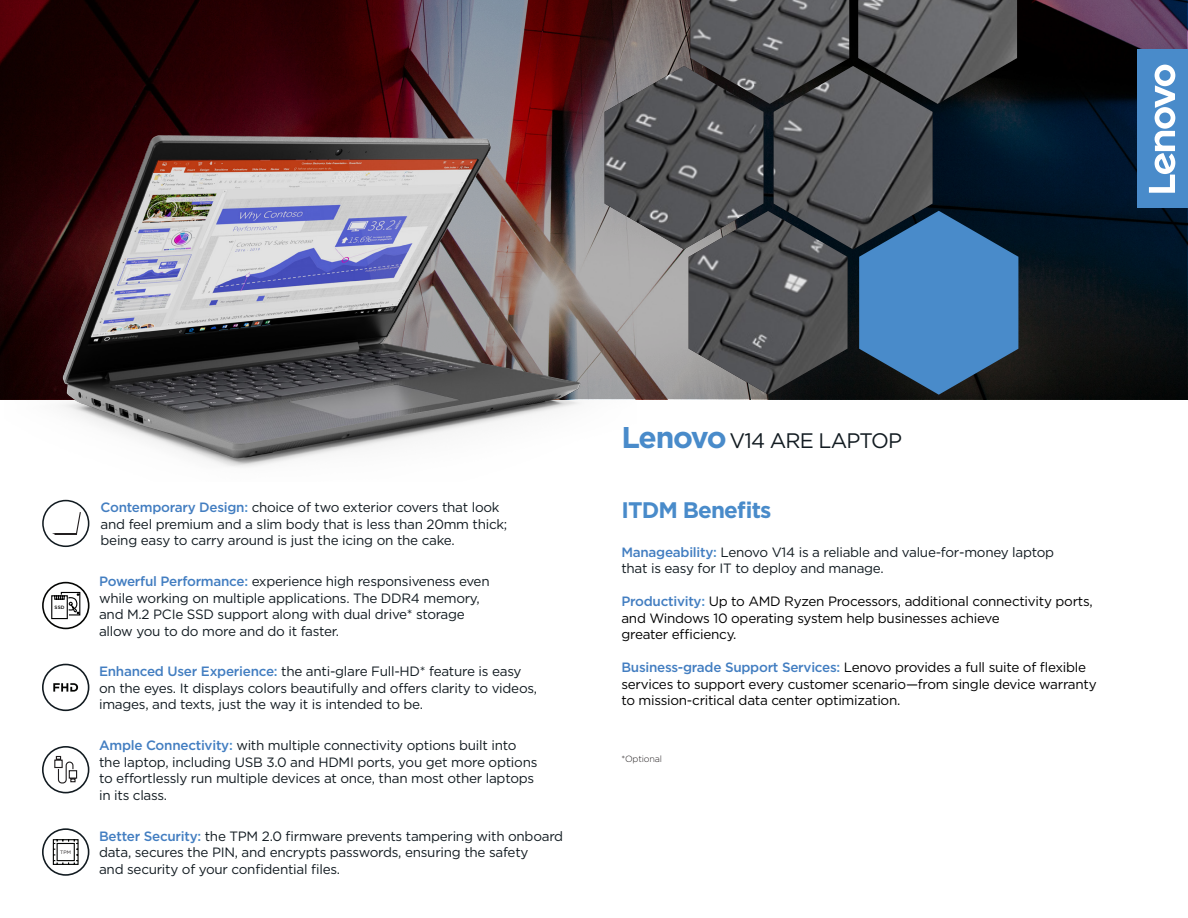
<style>
.page{position:relative;width:1188px;height:918px;background:#fff}
.page>*{position:absolute;margin:0;border:0;box-sizing:border-box;transform-origin:0 0}
.t1{font:700 22.5px "Gotham";letter-spacing:-.04em;color:#498bca}
.t2{font:21px "Gotham";letter-spacing:-.04em;color:#121b21}
.body_01{font:13.5px/16.5px "Gotham";letter-spacing:-.02em;color:#121b21}
.body_01-2{font:13.5px/16.5px "Gotham";letter-spacing:-.02em;color:#000}
.body_02{font:300 9px "Gotham";letter-spacing:-.02em;color:#231f20}
.t3{font:4.95px "Gotham";color:#231f20}
.t4{font:500 4.8px "Gotham";color:#000}
.s1{font-weight:500;color:#437ec1}
.s2{font-weight:500;color:#498bca}
.s3{font-weight:700;font-size:30px;color:#498bca}
</style>
<div class="page">
<svg style="left:0;top:0;width:1187px;height:399px;background:#1d161f"></svg>
<div style="left:1137px;top:50px;width:51px;height:158px;background:#498bca"></div>
<svg style="left:1149px;top:65px;width:26px;height:128px"></svg>
<img style="left:4px;top:45px;width:632px;height:422px">
<svg style="left:42px;top:828px;width:47px;height:48px"></svg>
<svg style="left:42px;top:746px;width:47px;height:47px"></svg>
<svg style="left:42px;top:664px;width:47px;height:47px"></svg>
<svg style="left:42px;top:500px;width:47px;height:47px"></svg>
<svg style="left:42px;top:582px;width:48px;height:47px"></svg>
<img style="left:605px;top:0;width:412px;height:394px">
<svg style="left:859px;top:211px;width:159px;height:184px;background:#3c6f9f"></svg>
<p class="t4" style="left:55px;top:605px;width:11px">SSD</p>
<p class="t3" style="left:60px;top:849px;width:12px">TPM</p>
<p class="body_01" style="left:101px;top:499px;width:400px"><span class="s1">Contemporary Design</span><span class="s2">:</span> choice of two exterior covers that look</p>
<p class="body_01" style="left:101px;top:516px;width:408px">and feel premium and a slim body that is less than 20mm thick;</p>
<p class="body_01" style="left:101px;top:532px;width:356px">being easy to carry around is just the icing on the cake.</p>
<p class="body_01" style="left:99px;top:573px;width:392px"><span class="s1">Powerful Performance</span><span class="s2">:</span> experience high responsiveness even while working on multiple applications. The DDR4 memory, and M.2 PCIe SSD support along with dual drive* storage allow you to do more and do it faster.</p>
<p class="body_01" style="left:99px;top:663px;width:440px"><span class="s1">Enhanced User Experience</span><span class="s2">:</span> the anti-glare Full-HD* feature is easy on the eyes. It displays colors beautifully and offers clarity to videos, images, and texts, just the way it is intended to be.</p>
<p class="body_01" style="left:99px;top:737px;width:440px"><span class="s1">Ample Connectivity</span><span class="s2">:</span> with multiple connectivity options built into the laptop, including USB 3.0 and HDMI ports, you get more options to effortlessly run multiple devices at once, than most other laptops in its class.</p>
<p class="body_01" style="left:99px;top:828px;width:466px"><span class="s1">Better Security</span><span class="s2">:</span> the TPM 2.0 firmware prevents tampering with onboard data, secures the PIN, and encrypts passwords, ensuring the safety<br>and security of your confidential files.</p>
<p class="t2" style="left:621px;top:428px;width:282px"><span class="s3">Lenovo</span> V14 ARE LAPTOP</p>
<h1 class="t1" style="left:621px;top:495px;width:151px">ITDM Benefits</h1>
<p class="body_01" style="left:621px;top:543px;width:434px"><span class="s1">Manageability</span><span class="s2">:</span> Lenovo V14 is a reliable and value-for-money laptop</p>
<p class="body_01" style="left:621px;top:560px;width:264px">that is easy for IT to deploy and manage.</p>
<p class="body_01-2" style="left:621px;top:593px;width:473px"><span class="s1">Productivity</span><span class="s2">:</span> Up to AMD Ryzen Processors, additional connectivity ports, and Windows 10 operating system help businesses achieve</p>
<p class="body_01-2" style="left:621px;top:626px;width:117px">greater efficiency.</p>
<p class="body_01-2" style="left:621px;top:659px;width:477px"><span class="s1">Business-grade Support Services</span><span class="s2">:</span> Lenovo provides a full suite of flexible services to support every customer scenario—from single device warranty to mission-critical data center optimization.</p>
<p class="body_02" style="left:621px;top:753px;width:42px">*Optional</p>
</div>
